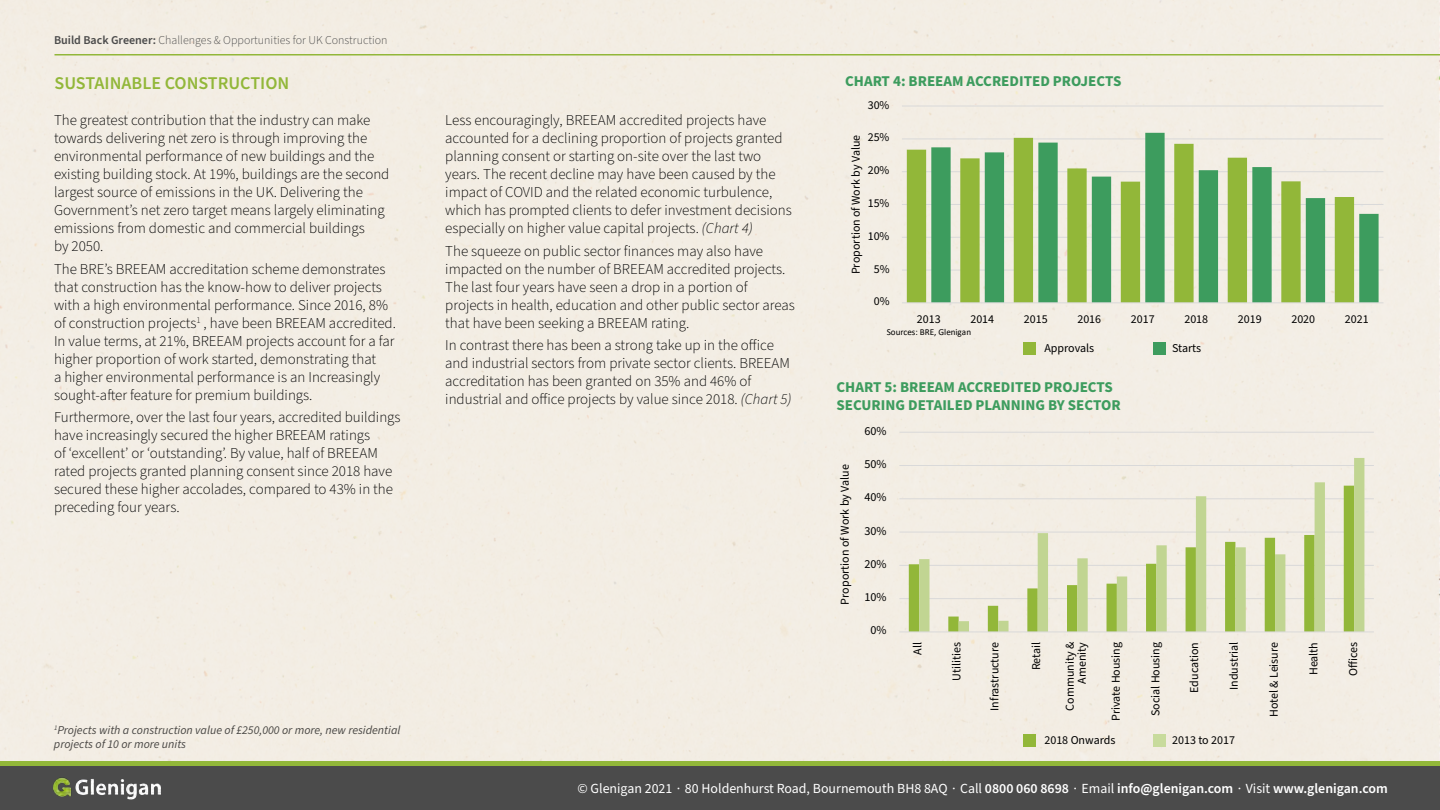
<style>
.page{position:relative;width:1440px;height:810px;background:#fff}
.page>*{position:absolute;margin:0;border:0;box-sizing:border-box;transform-origin:0 0}
.t1{font:600 18px "Source Sans Pro";color:#92b739}
.t2{font:300 15px/18px "Source Sans Pro";color:#000}
.t3{font:700 15px/18px "Source Sans Pro";color:#3d9c5e}
.t4{font:13.95px "Source Sans Pro";color:#fff}
.t5{font:12.15px "Source Sans Pro";letter-spacing:.005em;color:#000}
.t6{font:12px/12px "Source Sans Pro";color:#000;text-align:right}
.t7{font:italic 12px/14.4px "Source Sans Pro";color:#000}
.t8{font:300 12px "Source Sans Pro";color:#4b4b4b}
.t9{font:9.15px "Calibri";letter-spacing:-.005em;color:#000}
.s1{font-weight:600}
.s2{font-style:italic}
</style>
<div class="page">
<div style="left:0;top:0;width:1440px;height:761px;background:#f3ede4"></div>
<div style="left:0;top:761px;width:1440px;height:49px;background:linear-gradient(to right,#92b739,#92b739)"></div>
<div style="left:0;top:767px;width:1440px;height:43px;background:#4b4b4b"></div>
<img style="left:54px;top:778px;width:106px;height:21px">
<hr style="left:55px;top:54px;width:1385px;height:2px;background:#92b739">
<svg style="left:845px;top:95px;width:543px;height:247px;background:#c1d5ae"></svg>
<div style="left:1023px;top:342px;width:13px;height:12px;background:#92b739"></div>
<div style="left:1153px;top:342px;width:13px;height:12px;background:#3d9c5e"></div>
<div style="left:1023px;top:734px;width:13px;height:13px;background:#92b739"></div>
<div style="left:1153px;top:734px;width:13px;height:13px;background:#c8db9c"></div>
<hr style="left:899px;top:598px;width:475px;height:1px;background:#d9d9d9">
<hr style="left:899px;top:565px;width:475px;height:1px;background:#d9d9d9">
<hr style="left:899px;top:532px;width:475px;height:1px;background:#d9d9d9">
<hr style="left:899px;top:498px;width:475px;height:1px;background:#d9d9d9">
<hr style="left:899px;top:465px;width:475px;height:1px;background:#d9d9d9">
<hr style="left:899px;top:432px;width:475px;height:1px;background:#d9d9d9">
<svg style="left:909px;top:486px;width:10px;height:146px"></svg>
<svg style="left:919px;top:458px;width:445px;height:174px;background:#e1e4c7"></svg>
<hr style="left:899px;top:632px;width:475px;height:1px;background:#d9d9d9">
<p class="t8" style="left:54px;top:32px;width:335px"><span class="s1">Build Back Greener:</span> Challenges &amp; Opportunities for UK Construction</p>
<p class="t1" style="left:55px;top:71px;width:236px">SUSTAINABLE CONSTRUCTION</p>
<p class="t2" style="left:54px;top:112px;width:337px">The greatest contribution that the industry can make towards delivering net zero is through improving the environmental performance of new buildings and the existing building stock. At 19%, buildings are the second largest source of emissions in the UK. Delivering the Government’s net zero target means largely eliminating emissions from domestic and commercial buildings<br>by 2050.</p>
<p class="t2" style="left:54px;top:260px;width:343px">The BRE’s BREEAM accreditation scheme demonstrates that construction has the know-how to deliver projects with a high environmental performance. Since 2016, 8% of construction projects<sup>1</sup> , have been BREEAM accredited.<br>In value terms, at 21%, BREEAM projects account for a far higher proportion of work started, demonstrating that<br>a higher environmental performance is an Increasingly sought-after feature for premium buildings.</p>
<p class="t2" style="left:54px;top:409px;width:348px">Furthermore, over the last four years, accredited buildings have increasingly secured the higher BREEAM ratings<br>of ‘excellent’ or ‘outstanding’. By value, half of BREEAM rated projects granted planning consent since 2018 have secured these higher accolades, compared to 43% in the preceding four years.</p>
<p class="t7" style="left:54px;top:723px;width:348px"><sup>1</sup>Projects with a construction value of £250,000 or more, new residential projects of 10 or more units</p>
<p class="t3" style="left:845px;top:72px;width:278px">CHART 4: BREEAM ACCREDITED PROJECTS</p>
<p class="t2" style="left:445px;top:112px;width:348px">Less encouragingly, BREEAM accredited projects have accounted for a declining proportion of projects granted planning consent or starting on-site over the last two years. The recent decline may have been caused by the impact of COVID and the related economic turbulence, which has prompted clients to defer investment decisions especially on higher value capital projects. <span class="s2">(Chart 4)</span></p>
<p class="t2" style="left:445px;top:242px;width:351px">The squeeze on public sector finances may also have impacted on the number of BREEAM accredited projects.<br>The last four years have seen a drop in a portion of projects in health, education and other public sector areas that have been seeking a BREEAM rating.</p>
<p class="t2" style="left:445px;top:337px;width:348px">In contrast there has been a strong take up in the office and industrial sectors from private sector clients. BREEAM accreditation has been granted on 35% and 46% of industrial and office projects by value since 2018. <span class="s2">(Chart 5)</span></p>
<p class="t6" style="left:868px;top:99px;width:23px">30%</p>
<p class="t6" style="left:868px;top:132px;width:23px">25%</p>
<p class="t6" style="left:850px;top:274px;width:141px;rotate:-90deg">Proportion of Work by Value</p>
<p class="t6" style="left:868px;top:165px;width:23px">20%</p>
<p class="t6" style="left:868px;top:197px;width:23px">15%</p>
<p class="t6" style="left:868px;top:230px;width:23px">10%</p>
<p class="t6" style="left:874px;top:263px;width:17px">5%</p>
<p class="t6" style="left:874px;top:296px;width:17px">0%</p>
<p class="t6" style="left:917px;top:314px;width:25px">2013</p>
<p class="t6" style="left:970px;top:314px;width:25px">2014</p>
<p class="t6" style="left:1024px;top:314px;width:25px">2015</p>
<p class="t6" style="left:1077px;top:314px;width:25px">2016</p>
<p class="t6" style="left:1131px;top:314px;width:25px">2017</p>
<p class="t6" style="left:1184px;top:314px;width:25px">2018</p>
<p class="t6" style="left:1238px;top:314px;width:25px">2019</p>
<p class="t6" style="left:1291px;top:314px;width:25px">2020</p>
<p class="t6" style="left:1345px;top:314px;width:25px">2021</p>
<p class="t9" style="left:887px;top:326px;width:86px">Sources: BRE, Glenigan</p>
<p class="t6" style="left:1044px;top:342px;width:51px">Approvals</p>
<p class="t6" style="left:1172px;top:342px;width:31px">Starts</p>
<p class="t3" style="left:837px;top:378px;width:286px">CHART 5: BREEAM ACCREDITED PROJECTS<br>SECURING DETAILED PLANNING BY SECTOR</p>
<p class="t6" style="left:839px;top:605px;width:142px;rotate:-90deg">Proportion of Work by Value</p>
<p class="t5" style="left:864px;top:423px;width:24px">60%</p>
<p class="t5" style="left:864px;top:456px;width:24px">50%</p>
<p class="t5" style="left:864px;top:489px;width:24px">40%</p>
<p class="t5" style="left:864px;top:522px;width:24px">30%</p>
<p class="t5" style="left:864px;top:556px;width:24px">20%</p>
<p class="t5" style="left:864px;top:589px;width:24px">10%</p>
<p class="t5" style="left:870px;top:622px;width:18px">0%</p>
<p class="t6" style="left:912px;top:655px;width:14px;rotate:-90deg">All</p>
<p class="t6" style="left:951px;top:681px;width:40px;rotate:-90deg">Utilities</p>
<p class="t6" style="left:989px;top:711px;width:70px;rotate:-90deg">Infrastructure</p>
<p class="t6" style="left:1030px;top:670px;width:30px;rotate:-90deg">Retail</p>
<p class="t6" style="left:1064px;top:711px;width:70px;rotate:-90deg">Community &amp;<br>Amenity</p>
<p class="t6" style="left:1110px;top:721px;width:80px;rotate:-90deg">Private Housing</p>
<p class="t6" style="left:1150px;top:716px;width:76px;rotate:-90deg">Social Housing</p>
<p class="t6" style="left:1189px;top:693px;width:52px;rotate:-90deg">Education</p>
<p class="t6" style="left:1228px;top:690px;width:50px;rotate:-90deg">Industrial</p>
<p class="t6" style="left:1268px;top:717px;width:77px;rotate:-90deg">Hotel &amp; Leisure</p>
<p class="t6" style="left:1308px;top:675px;width:35px;rotate:-90deg">Health</p>
<p class="t6" style="left:1348px;top:676px;width:36px;rotate:-90deg">Offices</p>
<p class="t6" style="left:1044px;top:735px;width:73px">2018 Onwards</p>
<p class="t6" style="left:1172px;top:735px;width:64px">2013 to 2017</p>
<p class="t4" style="left:578px;top:779px;width:812px">© Glenigan 2021 ∙ 80 Holdenhurst Road, Bournemouth BH8 8AQ ∙ Call <span class="s1">0800 060 8698</span> ∙ Email <span class="s1">info@glenigan.com</span> ∙ Visit <span class="s1">www.glenigan.com</span></p>
</div>
